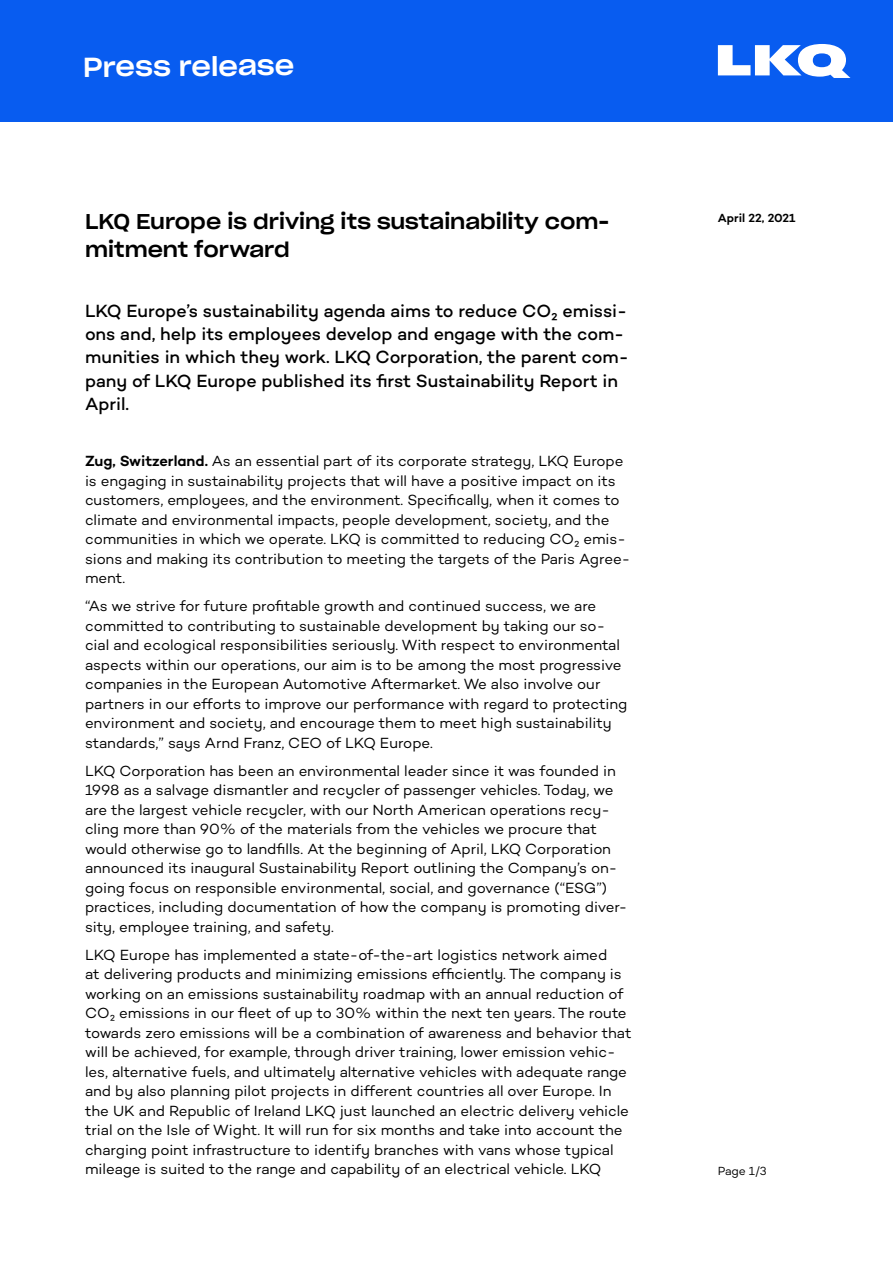
<style>
.page{position:relative;width:893px;height:1263px;background:#fff}
.page>*{position:absolute;margin:0;border:0;box-sizing:border-box;transform-origin:0 0}
.t1{font:27px "Sharp Grotesk Medium 22";color:#fff}
.t2{font:21px/27.3px "Sharp Grotesk Medium 22";color:#000}
.t3{font:500 18px/23.4px "Campton";color:#000}
.t4{font:15px/19.5px "Campton";letter-spacing:-.005em;color:#000}
.t5{font:600 12px "Campton";letter-spacing:-.005em;color:#000}
.t6{font:12px "Campton";color:#000}
.s1{font-weight:600}
</style>
<div class="page">
<div style="left:0;top:0;width:893px;height:122px;background:#085cf0"></div>
<svg style="left:718px;top:44px;width:132px;height:34px"></svg>
<h1 class="t1" style="left:83px;top:44px;width:213px;rotate:-1deg">Press release</h1>
<h2 class="t2" style="left:85px;top:206px;width:526px">LKQ Europe is driving its sustainability com&shy;mitment forward</h2>
<p class="t3" style="left:85px;top:298px;width:545px">LKQ Europe’s sustainability agenda aims to reduce CO₂ emissi&shy;ons and, help its employees develop and engage with the com&shy;munities in which they work. LKQ Corporation, the parent com&shy;pany of LKQ Europe published its first Sustainability Report in April.</p>
<p class="t4" style="left:85px;top:451px;width:547px"><span class="s1">Zug, Switzerland.</span> As an essential part of its corporate strategy, LKQ Europe is engaging in sustainability projects that will have a positive impact on its customers, employees, and the environment. Specifically, when it comes to climate and environmental impacts, people development, society, and the communities in which we operate. LKQ is committed to reducing CO₂ emis&shy;sions and making its contribution to meeting the targets of the Paris Agree&shy;ment.</p>
<p class="t4" style="left:85px;top:596px;width:544px">“As we strive for future profitable growth and continued success, we are committed to contributing to sustainable development by taking our so&shy;cial and ecological responsibilities seriously. With respect to environmental aspects within our operations, our aim is to be among the most progressive companies in the European Automotive Aftermarket. We also involve our partners in our efforts to improve our performance with regard to protecting environment and society, and encourage them to meet high sustainability standards,” says Arnd Franz, CEO of LKQ Europe.</p>
<p class="t4" style="left:85px;top:761px;width:544px">LKQ Corporation has been an environmental leader since it was founded in 1998 as a salvage dismantler and recycler of passenger vehicles. Today, we are the largest vehicle recycler, with our North American operations recy&shy;cling more than 90% of the materials from the vehicles we procure that would otherwise go to landfills. At the beginning of April, LKQ Corporation announced its inaugural Sustainability Report outlining the Company’s on&shy;going focus on responsible environmental, social, and governance (“ESG”) practices, including documentation of how the company is promoting diver&shy;sity, employee training, and safety.</p>
<p class="t4" style="left:85px;top:945px;width:548px">LKQ Europe has implemented a state-of-the-art logistics network aimed<br>at delivering products and minimizing emissions efficiently. The company is working on an emissions sustainability roadmap with an annual reduction of CO₂ emissions in our fleet of up to 30% within the next ten years. The route towards zero emissions will be a combination of awareness and behavior that will be achieved, for example, through driver training, lower emission vehic&shy;les, alternative fuels, and ultimately alternative vehicles with adequate range and by also planning pilot projects in different countries all over Europe. In the UK and Republic of Ireland LKQ just launched an electric delivery vehicle trial on the Isle of Wight. It will run for six months and take into account the charging point infrastructure to identify branches with vans whose typical mileage is suited to the range and capability of an electrical vehicle. LKQ</p>
<p class="t5" style="left:718px;top:210px;width:79px">April 22, 2021</p>
<p class="t6" style="left:718px;top:1163px;width:50px">Page 1/3</p>
</div>
